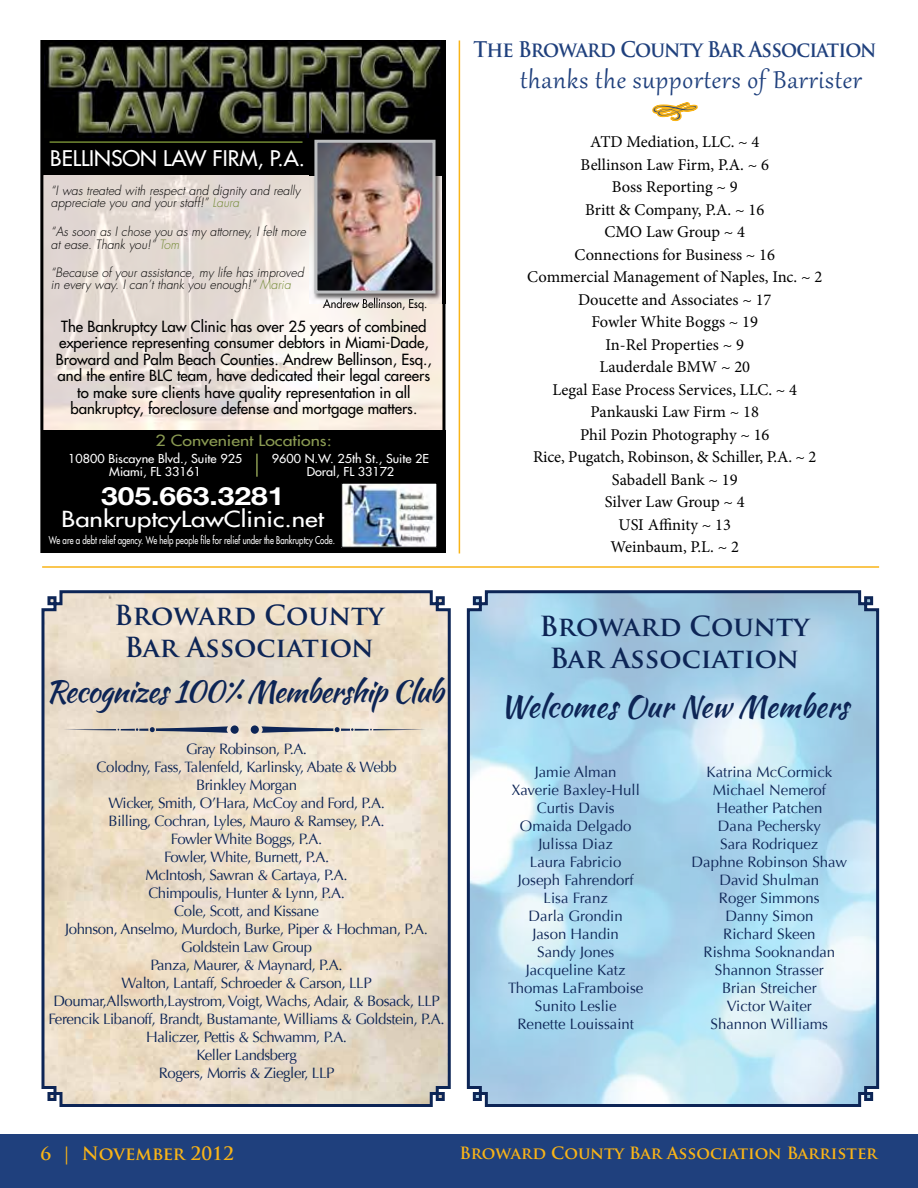
<style>
.page{position:relative;width:918px;height:1188px;background:#fff}
.page>*{position:absolute;margin:0;border:0;box-sizing:border-box;transform-origin:0 0}
.t1{font:30px "Gabriola";letter-spacing:.03em;color:#1f407d}
.t2{font:30px "Kaushan Script";letter-spacing:-.03em;color:#0d2556}
.t3{font:30px "Kaushan Script";color:#0d2556}
.t4{font:700 27px/32.4px "Trajan Pro";color:#0d2556;text-align:center}
.t5{font:700 25.2px "Helvetica Neue";color:#fff;scale:1.19 1}
.t6{font:21.6px "Futura";color:#fff;scale:1.19 1}
.t7{font:700 21px "Trajan Pro";letter-spacing:-.04em;color:#1f407d;scale:.93 1}
.t8{font:21px "Futura";color:#fff}
.t9{font:700 18px "Trajan Pro";color:#f9b417}
.t10{font:16.5px/22.5px "Minion Pro";color:#000;text-align:center}
.t11{font:700 16.5px "Trajan Pro";color:#f9b417}
.t12{font:15px/18px "Optima";letter-spacing:-.03em;color:#0d2556;text-align:center}
.t13{font:15px/18px "Optima";color:#0d2556;text-align:center}
.t14{font:15px/16.5px "Futura";color:#000;text-align:center}
.t15{font:15px "Futura";color:#8a9a52;scale:1.18 1}
.t16{font:italic 300 12.6px/12.6px "Futura";letter-spacing:.005em;color:#000}
.t17{font:12px/13.5px "Futura";color:#fff;text-align:center;scale:1.05 1}
.t18{font:12px "Futura";color:#000;scale:.9 1}
.t19{font:10.5px "Futura";color:#fff;scale:.75 1}
.s1{color:#728934}
</style>
<div class="page">
<div style="left:0;top:1134px;width:918px;height:54px;background:#1f407d"></div>
<hr style="left:42px;top:566px;width:837px;height:2px;background:#f9b417">
<img style="left:44px;top:175px;width:398px;height:255px">
<div style="left:43px;top:40px;width:403px;height:135px;background:#000"></div>
<div style="left:41px;top:430px;width:405px;height:123px;background:#000"></div>
<img style="left:44px;top:40px;width:397px;height:98px">
<img style="left:343px;top:485px;width:92px;height:61px">
<div style="left:341px;top:483px;width:96px;height:65px;border:1px solid #000"></div>
<hr style="left:256px;top:454px;width:2px;height:23px;background:#8a9a52">
<img style="left:309px;top:139px;width:137px;height:165px">
<img style="left:309px;top:134px;width:132px;height:4px">
<img style="left:325px;top:298px;width:99px;height:6px">
<img style="left:318px;top:144px;width:114px;height:146px">
<div style="left:314px;top:140px;width:122px;height:154px;border:3px solid #bcbec0"></div>
<hr style="left:50px;top:141px;width:253px;height:2px;background:#728934">
<svg style="left:466px;top:590px;width:414px;height:517px"></svg>
<svg style="left:41px;top:590px;width:410px;height:517px"></svg>
<svg style="left:63px;top:725px;width:176px;height:9px"></svg>
<svg style="left:251px;top:725px;width:175px;height:9px"></svg>
<hr style="left:459px;top:40px;width:1px;height:513px;background:#f9b417">
<svg style="left:652px;top:102px;width:46px;height:20px"></svg>
<h3 class="t8" style="left:50px;top:145px;width:256px">BELLINSON LAW FIRM, P.A.</h3>
<p class="t16" style="left:51px;top:184px;width:251px">“I was treated with respect and dignity and really appreciate you and your staff!” <span class="s1">Laura</span></p>
<p class="t16" style="left:51px;top:225px;width:257px">“As soon as I chose you as my attorney, I felt more at ease. Thank you!” <span class="s1">Tom</span></p>
<p class="t16" style="left:51px;top:266px;width:255px">“Because of your assistance, my life has improved in every way. I can’t thank you enough!” <span class="s1">Maria</span></p>
<p class="t18" style="left:323px;top:296px;width:117px">Andrew Bellinson, Esq.</p>
<p class="t14" style="left:56px;top:318px;width:378px">The Bankruptcy Law Clinic has over 25 years of combined experience representing consumer debtors in Miami-Dade, Broward and Palm Beach Counties. Andrew Bellinson, Esq., and the entire BLC team, have dedicated their legal careers to make sure clients have quality representation in all bankruptcy, foreclosure defense and mortgage matters.</p>
<p class="t15" style="left:156px;top:431px;width:151px">2 Convenient Locations:</p>
<p class="t17" style="left:68px;top:451px;width:167px">10800 Biscayne Blvd., Suite 925<br>Miami, FL 33161</p>
<p class="t17" style="left:272px;top:451px;width:151px">9600 N.W. 25th St., Suite 2E<br>Doral, FL 33172</p>
<h3 class="t5" style="left:101px;top:481px;width:155px">305.663.3281</h3>
<h3 class="t6" style="left:62px;top:505px;width:222px">BankruptcyLawClinic.net</h3>
<p class="t19" style="left:49px;top:534px;width:383px">We are a debt relief agency. We help people file for relief under the Bankruptcy Code.</p>
<h2 class="t4" style="left:114px;top:599px;width:272px">Broward County<br>Bar Association</h2>
<h1 class="t2" style="left:46px;top:669px;width:399px">Recognizes 100% Membership Club</h1>
<p class="t12" style="left:49px;top:741px;width:398px">Gray Robinson, P.A.<br>Colodny, Fass, Talenfeld, Karlinsky, Abate &amp; Webb<br>Brinkley Morgan<br>Wicker, Smith, O’Hara, McCoy and Ford, P.A.<br>Billing, Cochran, Lyles, Mauro &amp; Ramsey, P.A.<br>Fowler White Boggs, P.A.<br>Fowler, White, Burnett, P.A.<br>McIntosh, Sawran &amp; Cartaya, P.A.<br>Chimpoulis, Hunter &amp; Lynn, P.A.<br>Cole, Scott, and Kissane<br>Johnson, Anselmo, Murdoch, Burke, Piper &amp; Hochman, P.A.<br>Goldstein Law Group<br>Panza, Maurer, &amp; Maynard, P.A.<br>Walton, Lantaff, Schroeder &amp; Carson, LLP Doumar,Allsworth,Laystrom, Voigt, Wachs, Adair, &amp; Bosack, LLP Ferencik Libanoff, Brandt, Bustamante, Williams &amp; Goldstein, P.A.<br>Haliczer, Pettis &amp; Schwamm, P.A.<br>Keller Landsberg<br>Rogers, Morris &amp; Ziegler, LLP</p>
<h3 class="t7" style="left:473px;top:36px;width:435px">The Broward County Bar Association</h3>
<h1 class="t1" style="left:520px;top:60px;width:343px">thanks the supporters of Barrister</h1>
<p class="t10" style="left:527px;top:131px;width:297px">ATD Mediation, LLC. ~ 4<br>Bellinson Law Firm, P.A. ~ 6<br>Boss Reporting ~ 9<br>Britt &amp; Company, P.A. ~ 16<br>CMO Law Group ~ 4<br>Connections for Business ~ 16<br>Commercial Management of Naples, Inc. ~ 2<br>Doucette and Associates ~ 17<br>Fowler White Boggs ~ 19<br>In-Rel Properties ~ 9<br>Lauderdale BMW ~ 20<br>Legal Ease Process Services, LLC. ~ 4<br>Pankauski Law Firm ~ 18<br>Phil Pozin Photography ~ 16<br>Rice, Pugatch, Robinson, &amp; Schiller, P.A. ~ 2<br>Sabadell Bank ~ 19<br>Silver Law Group ~ 4<br>USI Affinity ~ 13<br>Weinbaum, P.L. ~ 2</p>
<h2 class="t4" style="left:539px;top:610px;width:272px">Broward County<br>Bar Association</h2>
<h1 class="t3" style="left:500px;top:684px;width:350px">Welcomes Our New Members</h1>
<p class="t13" style="left:508px;top:764px;width:137px">Jamie Alman<br>Xaverie Baxley-Hull<br>Curtis Davis<br>Omaida Delgado<br>Julissa Diaz<br>Laura Fabricio<br>Joseph Fahrendorf<br>Lisa Franz<br>Darla Grondin<br>Jason Handin<br>Sandy Jones<br>Jacqueline Katz<br>Thomas LaFramboise<br>Sunito Leslie<br>Renette Louissaint</p>
<p class="t13" style="left:692px;top:764px;width:157px">Katrina McCormick<br>Michael Nemerof<br>Heather Patchen<br>Dana Pechersky<br>Sara Rodriquez<br>Daphne Robinson Shaw<br>David Shulman<br>Roger Simmons<br>Danny Simon<br>Richard Skeen<br>Rishma Sooknandan<br>Shannon Strasser<br>Brian Streicher<br>Victor Waiter<br>Shannon Williams</p>
<p class="t9" style="left:40px;top:1143px;width:195px">6 | November 2012</p>
<p class="t11" style="left:459px;top:1143px;width:420px">Broward County Bar Association Barrister</p>
</div>
